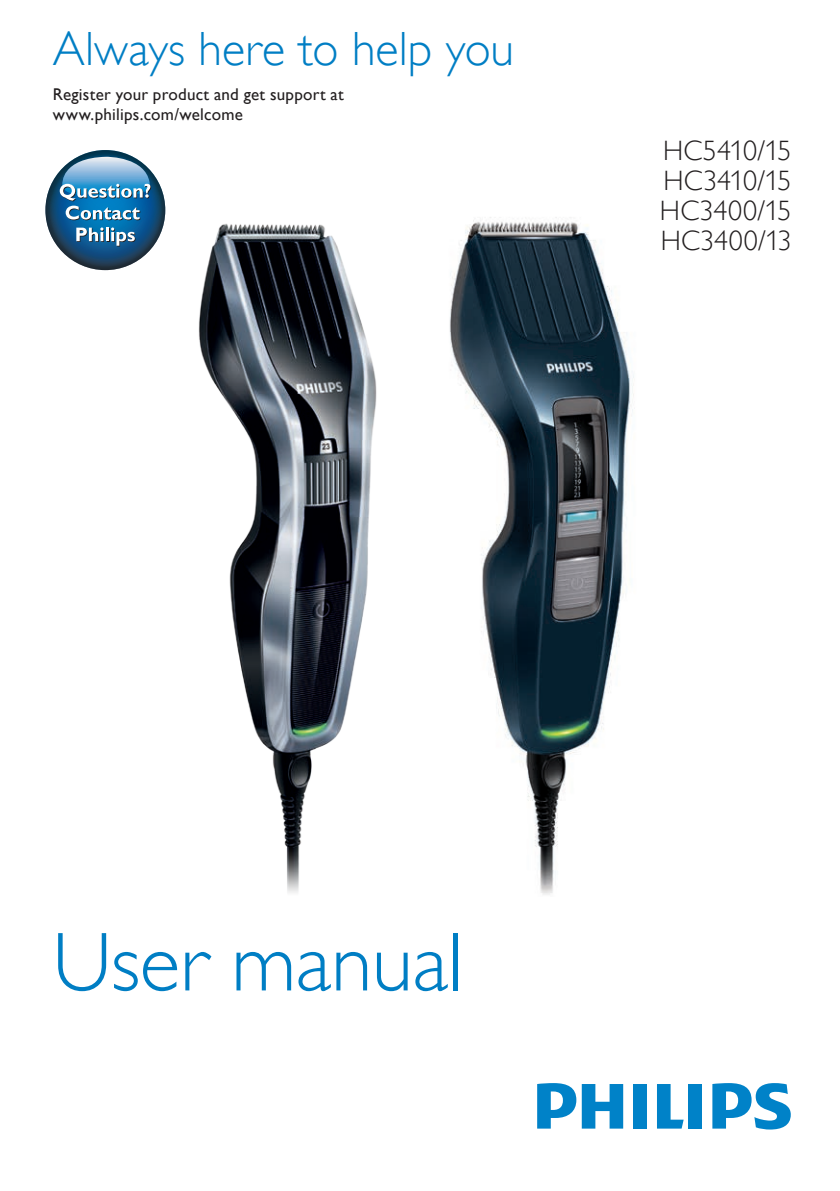
<style>
.page{position:relative;width:840px;height:1191px;background:#fff}
.page>*{position:absolute;margin:0;border:0;box-sizing:border-box;transform-origin:0 0}
.t1{font:84px "Gill Sans Alt One WGL Light";letter-spacing:-.005em;color:#007ec4}
.t2{font:48px "Gill Sans Alt One WGL Light";color:#007ec4}
.t3{font:28px/30px "Gill Sans Alt One WGL Light";letter-spacing:.005em;color:#231f20;text-align:justify}
.t4{font:17px/20px "Gill Sans Alt One WGL";letter-spacing:.015em;color:#231f20}
</style>
<div class="page">
<svg style="left:45px;top:150px;width:120px;height:120px"></svg>
<svg style="left:657px;top:1084px;width:26px;height:44px"></svg>
<div style="left:633px;top:1084px;width:13px;height:44px;background:#0082c8"></div>
<div style="left:688px;top:1084px;width:13px;height:44px;background:#0082c8"></div>
<svg style="left:712px;top:1083px;width:78px;height:46px"></svg>
<svg style="left:537px;top:1083px;width:86px;height:45px"></svg>
<img style="left:449px;top:217px;width:185px;height:678px">
<img style="left:198px;top:223px;width:179px;height:670px">
<h2 class="t2" style="left:53px;top:18px;width:462px">Always here to help you</h2>
<p class="t4" style="left:53px;top:84px;width:292px">Register your product and get support at www.philips.com/welcome</p>
<h3 class="t3" style="left:659px;top:136px;width:133px">HC5410/15<br>HC3410/15<br>HC3400/15<br>HC3400/13</h3>
<h1 class="t1" style="left:53px;top:907px;width:412px">User manual</h1>
</div>
